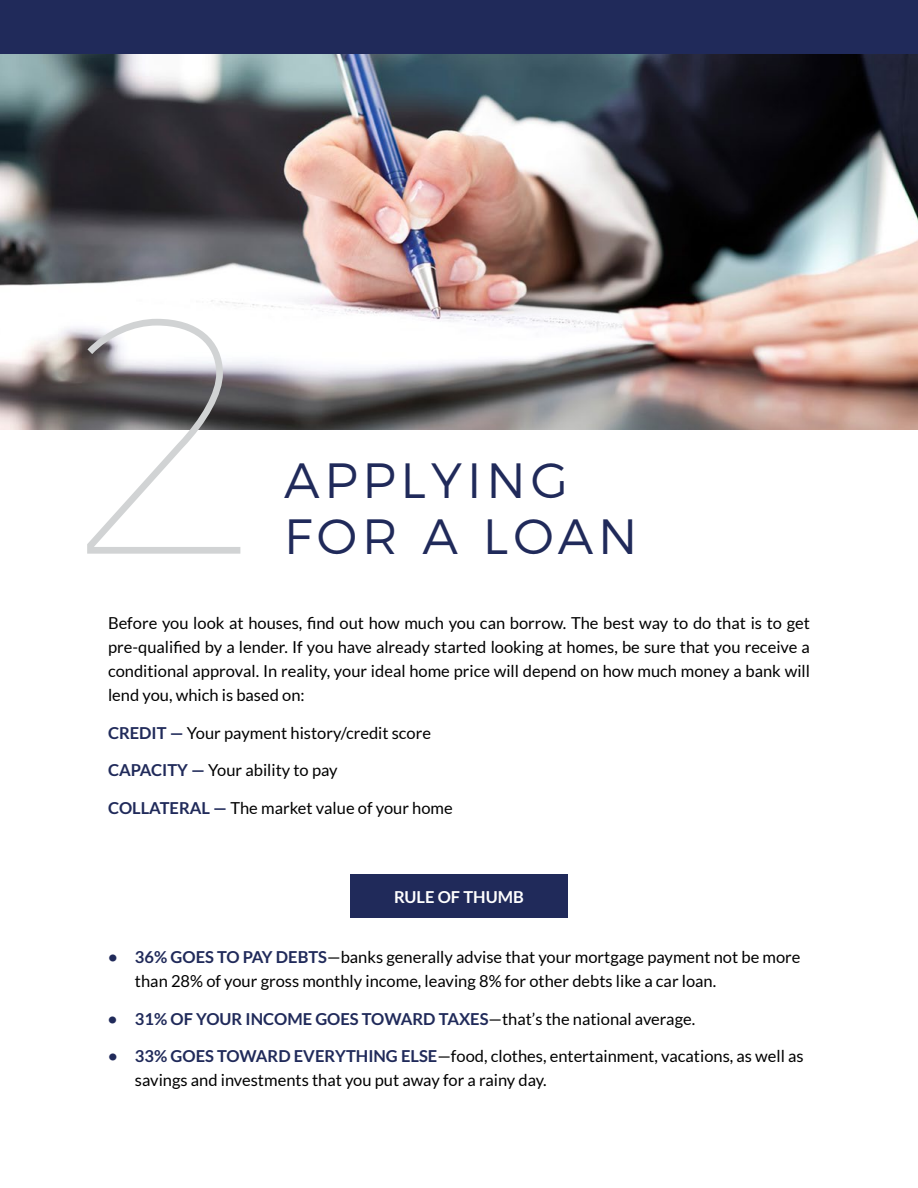
<style>
.page{position:relative;width:918px;height:1188px;background:#fff}
.page>*{position:absolute;margin:0;border:0;box-sizing:border-box;transform-origin:0 0}
.t1{font:100 336px "Montserrat";color:#d1d3d4}
.t2{font:300 49.5px "Montserrat";letter-spacing:.1em;color:#202a5a}
.t3{font:16.5px/24px "Lato";color:#000}
.t4{font:700 16.5px "Lato";color:#202a5a}
.t5{font:700 16.5px "Lato";color:#fff}
.s1{font-weight:700;color:#202a5a}
.s2{font-weight:400;color:#000}
</style>
<div class="page">
<div style="left:0;top:0;width:918px;height:54px;background:#202a5a"></div>
<img style="left:0;top:54px;width:918px;height:375px">
<div style="left:350px;top:875px;width:218px;height:43px;background:#202a5a"></div>
<h1 class="t1" style="left:70px;top:183px;width:193px">2</h1>
<h2 class="t2" style="left:284px;top:442px;width:286px">APPLYING</h2>
<h2 class="t2" style="left:284px;top:497px;width:355px">FOR A LOAN</h2>
<p class="t3" style="left:108px;top:611px;width:704px;text-align:justify">Before you look at houses, find out how much you can borrow. The best way to do that is to get pre-qualified by a lender. If you have already started looking at homes, be sure that you receive a conditional approval. In reality, your ideal home price will depend on how much money a bank will lend you, which is based on:</p>
<p class="t3" style="left:108px;top:721px;width:325px"><span class="s1">CREDIT —</span> Your payment history/credit score</p>
<p class="t3" style="left:108px;top:758px;width:231px"><span class="s1">CAPACITY —</span> Your ability to pay</p>
<p class="t3" style="left:108px;top:796px;width:346px"><span class="s1">COLLATERAL —</span> The market value of your home</p>
<p class="t5" style="left:394px;top:888px;width:131px">RULE OF THUMB</p>
<p class="t3" style="left:135px;top:945px;width:667px;text-indent:-27px"><span class="s1">• 36% GOES TO PAY DEBTS</span>—banks generally advise that your mortgage payment not be more than 28% of your gross monthly income, leaving 8% for other debts like a car loan.</p>
<p class="t4" style="left:108px;top:1009px;width:589px">• 31% OF YOUR INCOME GOES TOWARD TAXES<span class="s2">—that’s the national average.</span></p>
<p class="t3" style="left:135px;top:1044px;width:670px;text-indent:-27px"><span class="s1">• 33% GOES TOWARD EVERYTHING ELSE</span>—food, clothes, entertainment, vacations, as well as savings and investments that you put away for a rainy day.</p>
</div>
